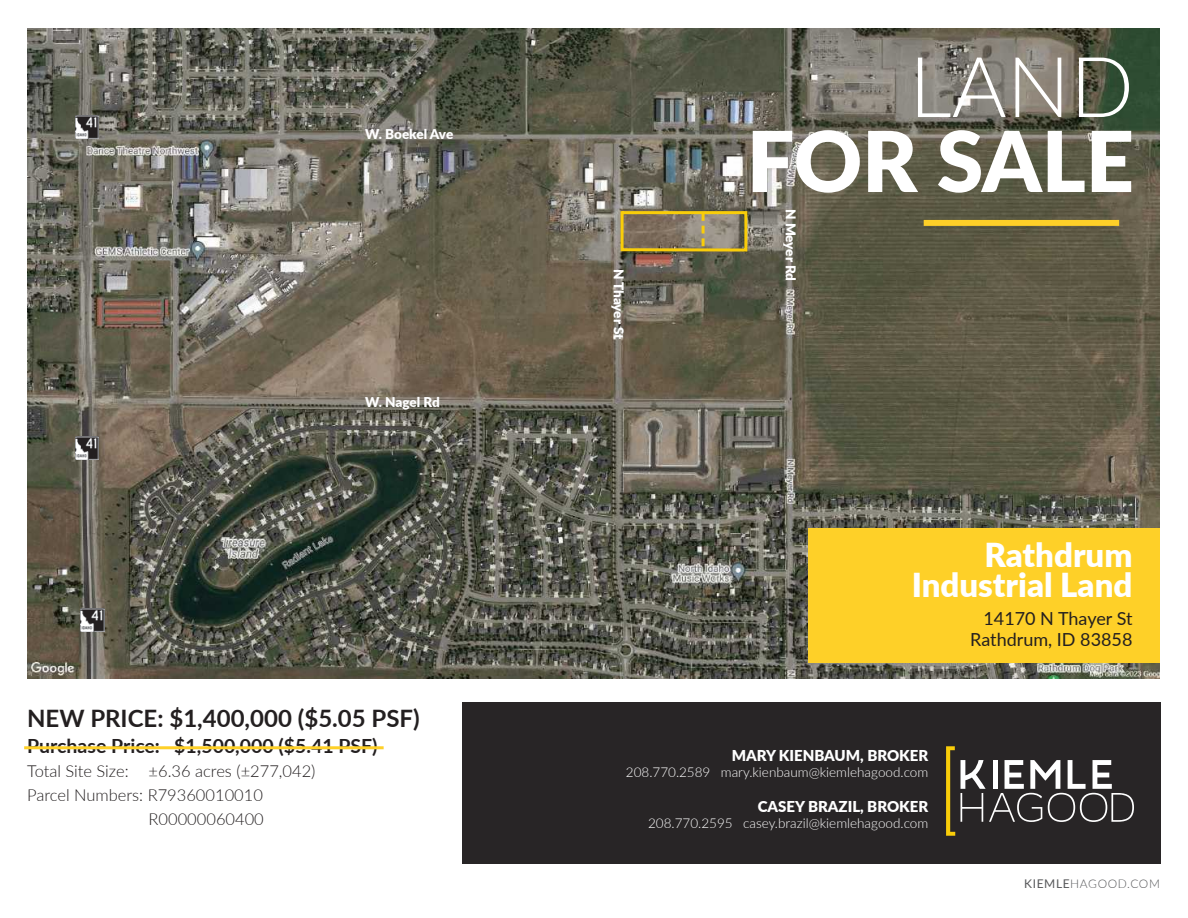
<style>
.page{position:relative;width:1188px;height:918px;background:#fff}
.page>*{position:absolute;margin:0;border:0;box-sizing:border-box;transform-origin:0 0}
.t1{font:900 84px "Lato";color:#fff}
.t2{font:300 84px "Lato";color:#fff}
.t3{font:900 33px "Lato";color:#fff}
.t4{font:700 24px "Lato";color:#231f20}
.t5{font:700 19.5px "Lato";color:#231f20}
.t6{font:18px "Lato";color:#231f20}
.t7{font:300 16.5px "Lato";color:#231f20}
.t8{font:900 15px "Lato";color:#fff}
.t9{font:300 13.5px "Lato";color:#fff}
.t10{font:900 13.5px "Lato";letter-spacing:-.01em;color:#fff}
.t11{font:300 12px "Lato";letter-spacing:.05em;color:#57585a}
.s1{font-weight:400}
</style>
<div class="page">
<img style="left:27px;top:29px;width:1133px;height:649px">
<div style="left:462px;top:702px;width:699px;height:162px;background:#282526"></div>
<div style="left:809px;top:528px;width:351px;height:134px;background:#fed028"></div>
<div style="left:924px;top:220px;width:195px;height:6px;background:#fed028"></div>
<svg style="left:961px;top:760px;width:173px;height:62px"></svg>
<svg style="left:946px;top:746px;width:9px;height:90px"></svg>
<img style="left:76px;top:116px;width:23px;height:23px">
<img style="left:81px;top:609px;width:23px;height:23px">
<img style="left:76px;top:437px;width:23px;height:23px">
<svg style="left:619px;top:208px;width:130px;height:45px;background:#958557"></svg>
<hr style="left:24px;top:746px;width:360px;height:3px;background:#fed028">
<p class="t10" style="left:365px;top:124px;width:90px">W. Boekel Ave</p>
<p class="t10" style="left:365px;top:392px;width:76px">W. Nagel Rd</p>
<p class="t4" style="left:27px;top:701px;width:394px">NEW PRICE: $1,400,000 ($5.05 PSF)</p>
<p class="t5" style="left:27px;top:732px;width:352px">Purchase Price: $1,500,000 ($5.41 PSF)</p>
<p class="t7" style="left:27px;top:760px;width:290px">Total Site Size: ±6.36 acres (±277,042)</p>
<p class="t7" style="left:27px;top:784px;width:237px">Parcel Numbers: R79360010010</p>
<p class="t7" style="left:149px;top:808px;width:117px">R00000060400</p>
<p class="t10" style="left:629px;top:269px;width:72px;rotate:90deg">N Thayer St</p>
<p class="t2" style="left:909px;top:28px;width:226px">LAND</p>
<p class="t1" style="left:747px;top:98px;width:389px">FOR SALE</p>
<p class="t10" style="left:801px;top:209px;width:73px;rotate:90deg">N Meyer Rd</p>
<p class="t3" style="left:984px;top:531px;width:150px">Rathdrum</p>
<p class="t3" style="left:912px;top:560px;width:222px">Industrial Land</p>
<p class="t6" style="left:984px;top:606px;width:150px">14170 N Thayer St</p>
<p class="t6" style="left:970px;top:627px;width:164px">Rathdrum, ID 83858</p>
<p class="t8" style="left:732px;top:744px;width:198px">MARY KIENBAUM, BROKER</p>
<p class="t9" style="left:626px;top:763px;width:304px">208.770.2589 mary.kienbaum@kiemlehagood.com</p>
<p class="t8" style="left:758px;top:795px;width:172px">CASEY BRAZIL, BROKER</p>
<p class="t9" style="left:648px;top:814px;width:282px">208.770.2595 casey.brazil@kiemlehagood.com</p>
<p class="t11" style="left:1024px;top:875px;width:137px"><span class="s1">KIEMLE</span>HAGOOD.COM</p>
</div>
